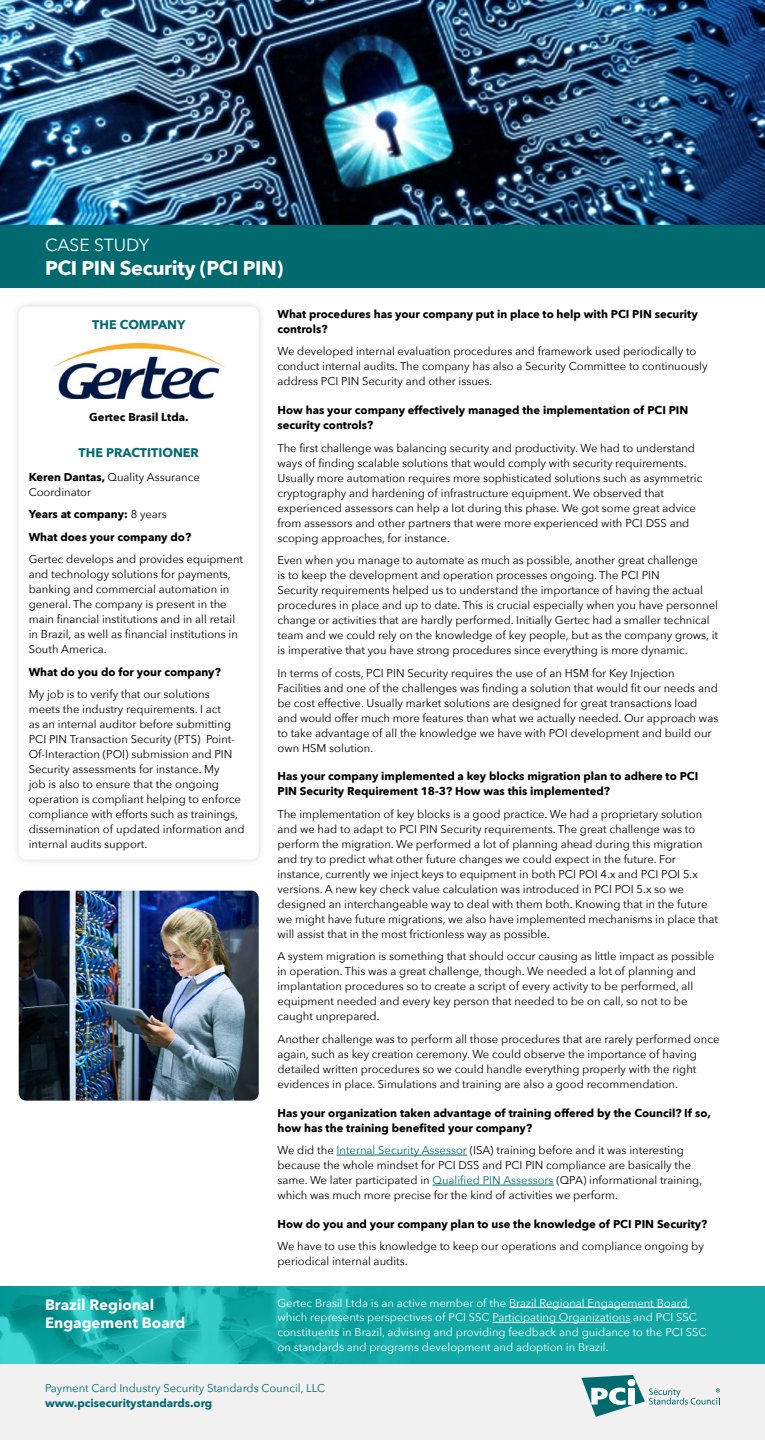
<style>
.page{position:relative;width:765px;height:1440px;background:#fff}
.page>*{position:absolute;margin:0;border:0;box-sizing:border-box;transform-origin:0 0}
.t1{font:700 20px "Avenir Next";letter-spacing:-.02em;color:#fff}
.t2{font:17.5px "Avenir Next";color:#fff}
.t3{font:700 15px/18px "Avenir Next";color:#fff}
.t4{font:700 12.5px "Avenir Next";color:#006a6e}
.t5{font:11.25px/15px "Avenir Next";color:#000}
.t6{font:700 11.25px/15px "Avenir Next";color:#000}
.t7{font:11.25px/15px "Avenir Next";color:#fff}
.t8{font:11.25px "Avenir Next";color:#006a71}
.t9{font:700 11.25px "Avenir Next";color:#006a71}
.s1{font-weight:700}
.s2{font-weight:400}
.s3{color:#006a71}
</style>
<div class="page">
<img style="left:0;top:0;width:765px;height:225px">
<div style="left:0;top:225px;width:765px;height:63px;background:#006a6e"></div>
<img style="left:19px;top:891px;width:240px;height:210px">
<div style="left:11px;top:299px;width:256px;height:569px;background:#f8f8f8"></div>
<div style="left:19px;top:307px;width:240px;height:552px;background:#fff;border-radius:8px"></div>
<img style="left:52px;top:343px;width:173px;height:56px">
<hr style="left:337px;top:1155px;width:130px;height:1px;background:#006a71">
<hr style="left:433px;top:1185px;width:121px;height:1px;background:#006a71">
<div style="left:0;top:1363px;width:765px;height:77px;background:#f1f1f2"></div>
<svg style="left:581px;top:1375px;width:139px;height:42px"></svg>
<img style="left:0;top:1286px;width:765px;height:77px">
<hr style="left:509px;top:1307px;width:179px;height:1px;background:#fff">
<hr style="left:492px;top:1322px;width:138px;height:1px;background:#fff">
<h2 class="t2" style="left:45px;top:230px;width:106px">CASE STUDY</h2>
<h1 class="t1" style="left:45px;top:250px;width:240px">PCI PIN Security (PCI PIN)</h1>
<p class="t4" style="left:92px;top:314px;width:95px">THE COMPANY</p>
<p class="t6" style="left:89px;top:409px;width:101px">Gertec Brasil Ltda.</p>
<p class="t4" style="left:79px;top:442px;width:122px">THE PRACTITIONER</p>
<p class="t5" style="left:29px;top:469px;width:173px"><span class="s1">Keren Dantas,</span> Quality Assurance<br>Coordinator</p>
<p class="t6" style="left:29px;top:503px;width:164px;line-height:22.5px">Years at company: <span class="s2">8 years<br></span>What does your company do?</p>
<p class="t5" style="left:29px;top:552px;width:216px">Gertec develops and provides equipment and technology solutions for payments, banking and commercial automation in general. The company is present in the main financial institutions and in all retail in Brazil, as well as financial institutions in South America.</p>
<p class="t6" style="left:29px;top:664px;width:194px">What do you do for your company?</p>
<p class="t5" style="left:29px;top:687px;width:217px">My job is to verify that our solutions<br>meets the industry requirements. I act<br>as an internal auditor before submitting PCI PIN Transaction Security (PTS) Point-Of-Interaction (POI) submission and PIN Security assessments for instance. My<br>job is also to ensure that the ongoing operation is compliant helping to enforce compliance with efforts such as trainings, dissemination of updated information and internal audits support.</p>
<h3 class="t3" style="left:45px;top:1296px;width:142px">Brazil Regional<br>Engagement Board</h3>
<p class="t6" style="left:278px;top:306px;width:422px">What procedures has your company put in place to help with PCI PIN security controls?</p>
<p class="t5" style="left:278px;top:344px;width:432px">We developed internal evaluation procedures and framework used periodically to conduct internal audits. The company has also a Security Committee to continuously address PCI PIN Security and other issues.</p>
<p class="t6" style="left:278px;top:403px;width:412px">How has your company effectively managed the implementation of PCI PIN security controls?</p>
<p class="t5" style="left:278px;top:440px;width:426px">The first challenge was balancing security and productivity. We had to understand ways of finding scalable solutions that would comply with security requirements.<br>Usually more automation requires more sophisticated solutions such as asymmetric cryptography and hardening of infrastructure equipment. We observed that experienced assessors can help a lot during this phase. We got some great advice from assessors and other partners that were more experienced with PCI DSS and scoping approaches, for instance.</p>
<p class="t5" style="left:278px;top:552px;width:442px">Even when you manage to automate as much as possible, another great challenge<br>is to keep the development and operation processes ongoing. The PCI PIN<br>Security requirements helped us to understand the importance of having the actual procedures in place and up to date. This is crucial especially when you have personnel change or activities that are hardly performed. Initially Gertec had a smaller technical team and we could rely on the knowledge of key people, but as the company grows, it is imperative that you have strong procedures since everything is more dynamic.</p>
<p class="t5" style="left:278px;top:665px;width:442px">In terms of costs, PCI PIN Security requires the use of an HSM for Key Injection Facilities and one of the challenges was finding a solution that would fit our needs and be cost effective. Usually market solutions are designed for great transactions load and would offer much more features than what we actually needed. Our approach was to take advantage of all the knowledge we have with POI development and build our own HSM solution.</p>
<p class="t6" style="left:278px;top:769px;width:422px">Has your company implemented a key blocks migration plan to adhere to PCI<br>PIN Security Requirement 18-3? How was this implemented?</p>
<p class="t5" style="left:278px;top:806px;width:442px">The implementation of key blocks is a good practice. We had a proprietary solution and we had to adapt to PCI PIN Security requirements. The great challenge was to perform the migration. We performed a lot of planning ahead during this migration and try to predict what other future changes we could expect in the future. For instance, currently we inject keys to equipment in both PCI POI 4.x and PCI POI 5.x versions. A new key check value calculation was introduced in PCI POI 5.x so we designed an interchangeable way to deal with them both. Knowing that in the future we might have future migrations, we also have implemented mechanisms in place that will assist that in the most frictionless way as possible.</p>
<p class="t5" style="left:278px;top:949px;width:438px">A system migration is something that should occur causing as little impact as possible in operation. This was a great challenge, though. We needed a lot of planning and implantation procedures so to create a script of every activity to be performed, all equipment needed and every key person that needed to be on call, so not to be caught unprepared.</p>
<p class="t5" style="left:278px;top:1031px;width:443px">Another challenge was to perform all those procedures that are rarely performed once again, such as key creation ceremony. We could observe the importance of having detailed written procedures so we could handle everything properly with the right evidences in place. Simulations and training are also a good recommendation.</p>
<p class="t6" style="left:278px;top:1105px;width:435px">Has your organization taken advantage of training offered by the Council? If so, how has the training benefited your company?</p>
<p class="t5" style="left:278px;top:1142px;width:426px">We did the <span class="s3">Internal Security Assessor</span> (ISA) training before and it was interesting because the whole mindset for PCI DSS and PCI PIN compliance are basically the same. We later participated in <span class="s3">Qualified PIN Assessors</span> (QPA) informational training, which was much more precise for the kind of activities we perform.</p>
<p class="t6" style="left:278px;top:1216px;width:431px">How do you and your company plan to use the knowledge of PCI PIN Security?</p>
<p class="t5" style="left:278px;top:1238px;width:428px">We have to use this knowledge to keep our operations and compliance ongoing by periodical internal audits.</p>
<p class="t7" style="left:278px;top:1295px;width:431px">Gertec Brasil Ltda is an active member of the Brazil Regional Engagement Board, which represents perspectives of PCI SSC Participating Organizations and PCI SSC constituents in Brazil, advising and providing feedback and guidance to the PCI SSC on standards and programs development and adoption in Brazil.</p>
<p class="t8" style="left:45px;top:1379px;width:282px">Payment Card Industry Security Standards Council, LLC</p>
<p class="t9" style="left:45px;top:1394px;width:169px">www.pcisecuritystandards.org</p>
</div>
